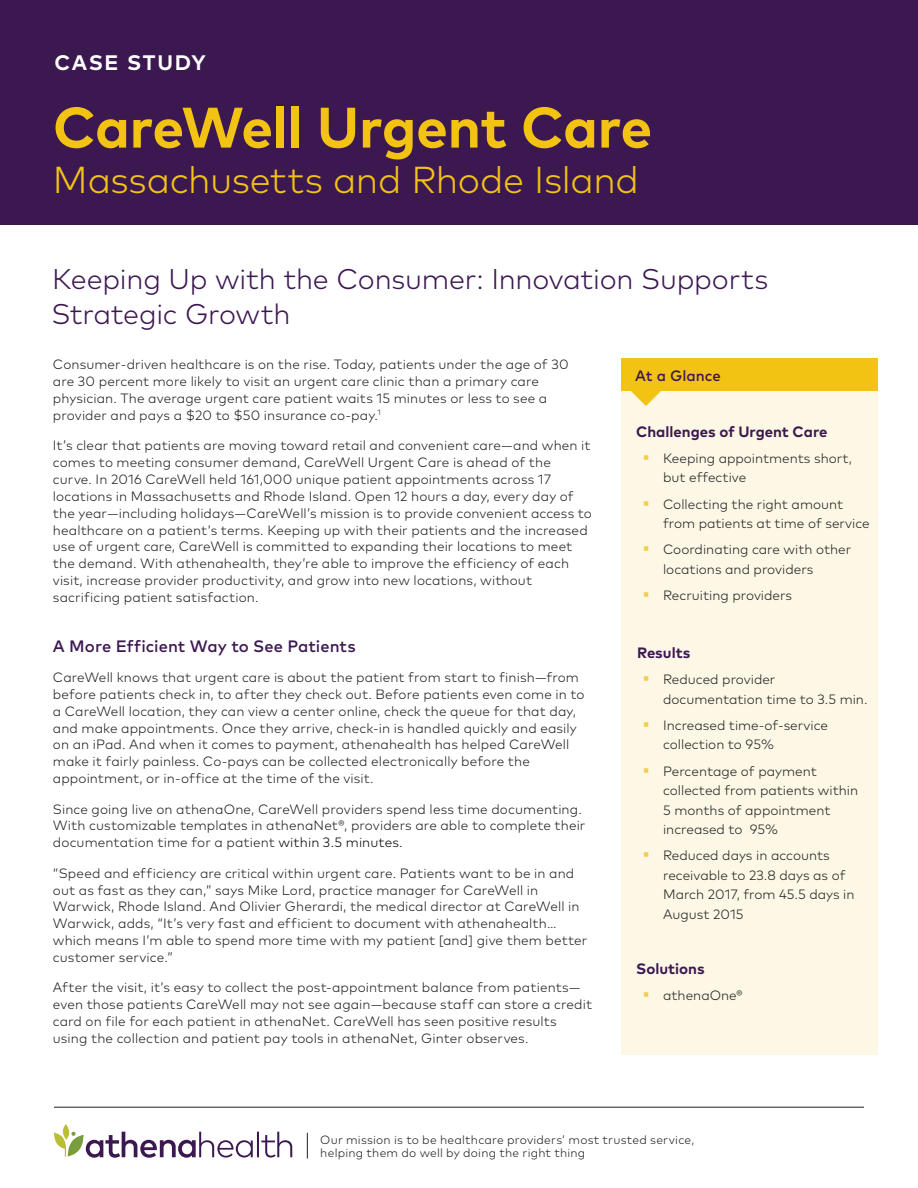
<style>
.page{position:relative;width:918px;height:1188px;background:#fff}
.page>*{position:absolute;margin:0;border:0;box-sizing:border-box;transform-origin:0 0}
.t1{font:700 57px "Mark OT";letter-spacing:-.015em;color:#f3c314}
.t2{font:300 37.5px "Mark OT";letter-spacing:-.01em;color:#f3c314}
.t3{font:300 28.5px/34.5px "Mark OT";letter-spacing:-.005em;color:#3c1851}
.t4{font:700 21px "Mark OT";letter-spacing:.075em;color:#fff}
.t5{font:500 16.5px "Mark OT";color:#3c1851}
.t6{font:700 15px "Mark OT";color:#3c1851}
.t7{font:500 15px "Mark OT";color:#3c1851}
.t8{font:300 13.5px/16.8px "Mark OT";letter-spacing:.01em;color:#231f20}
.t9{font:300 12px/13.5px "Mark OT";letter-spacing:.02em;color:#231f20}
.s1{color:#040503}
.s2{color:#f5cd4e}
</style>
<div class="page">
<div style="left:0;top:0;width:918px;height:225px;background:#3c1851"></div>
<svg style="left:63px;top:1124px;width:6px;height:16px"></svg>
<svg style="left:54px;top:1132px;width:238px;height:26px"></svg>
<hr style="left:54px;top:1107px;width:810px;height:1px;background:#231f20">
<svg style="left:307px;top:1133px;width:1px;height:26px"></svg>
<div style="left:622px;top:359px;width:256px;height:696px;background:#fdf7e6"></div>
<div style="left:622px;top:359px;width:256px;height:32px;background:#f3c314"></div>
<svg style="left:631px;top:391px;width:30px;height:15px"></svg>
<h3 class="t4" style="left:54px;top:49px;width:153px">CASE STUDY</h3>
<h1 class="t1" style="left:53px;top:91px;width:601px">CareWell Urgent Care</h1>
<h2 class="t2" style="left:53px;top:157px;width:587px">Massachusetts and Rhode Island</h2>
<h3 class="t3" style="left:51px;top:262px;width:718px">Keeping Up with the Consumer: Innovation Supports<br>Strategic Growth</h3>
<p class="t8" style="left:53px;top:356px;width:517px">Consumer-driven healthcare is on the rise. Today, patients under the age of 30 are 30 percent more likely to visit an urgent care clinic than a primary care physician. The average urgent care patient waits 15 minutes or less to see a provider and pays a $20 to $50 insurance co-pay.<sup>1</sup></p>
<p class="t8" style="left:53px;top:437px;width:541px">It’s clear that patients are moving toward retail and convenient care—and when it comes to meeting consumer demand, CareWell Urgent Care is ahead of the curve. In 2016 CareWell held 161,000 unique patient appointments across 17 locations in Massachusetts and Rhode Island. Open 12 hours a day, every day of the year—including holidays—CareWell’s mission is to provide convenient access to healthcare on a patient’s terms. Keeping up with their patients and the increased use of urgent care, CareWell is committed to expanding their locations to meet the demand. With athenahealth, they’re able to improve the efficiency of each visit, increase provider productivity, and grow into new locations, without sacrificing patient satisfaction.</p>
<p class="t5" style="left:53px;top:635px;width:304px">A More Efficient Way to See Patients</p>
<p class="t8" style="left:53px;top:669px;width:533px">CareWell knows that urgent care is about the patient from start to finish—from before patients check in, to after they check out. Before patients even come in to a CareWell location, they can view a center online, check the queue for that day, and make appointments. Once they arrive, check-in is handled quickly and easily on an iPad. And when it comes to payment, athenahealth has helped CareWell make it fairly painless. Co-pays can be collected electronically before the appointment, or in-office at the time of the visit.</p>
<p class="t8" style="left:53px;top:800px;width:534px">Since going live on athenaOne, CareWell providers spend less time documenting.<br>With customizable templates in athenaNet®, providers are able to complete their documentation time for a patient <span class="s1">within 3.5 minutes.</span></p>
<p class="t8" style="left:53px;top:864px;width:536px">“Speed and efficiency are critical within urgent care. Patients want to be in and out as fast as they can,” says Mike Lord, practice manager for CareWell in Warwick, Rhode Island. And Olivier Gherardi, the medical director at CareWell in Warwick, adds, “It’s very fast and efficient to document with athenahealth… which means I’m able to spend more time with my patient [and] give them better customer service.”</p>
<p class="t8" style="left:53px;top:979px;width:541px">After the visit, it’s easy to collect the post-appointment balance from patients— even those patients CareWell may not see again—because staff can store a credit card on file for each patient in athenaNet. CareWell has seen positive results using the collection and patient pay tools in athenaNet, Ginter observes.</p>
<p class="t7" style="left:635px;top:366px;width:87px">At a Glance</p>
<p class="t6" style="left:636px;top:422px;width:193px">Challenges of Urgent Care</p>
<p class="t8" style="left:663px;top:448px;width:191px;line-height:19.5px;text-indent:-20px"><span class="s2">▪</span> Keeping appointments short, but effective</p>
<p class="t8" style="left:663px;top:494px;width:208px;line-height:19.5px;text-indent:-20px"><span class="s2">▪</span> Collecting the right amount from patients at time of service</p>
<p class="t8" style="left:663px;top:540px;width:190px;line-height:19.5px;text-indent:-20px"><span class="s2">▪</span> Coordinating care with other locations and providers</p>
<p class="t8" style="left:643px;top:587px;width:151px"><span class="s2">▪</span> Recruiting providers</p>
<p class="t6" style="left:637px;top:643px;width:55px">Results</p>
<p class="t8" style="left:663px;top:670px;width:206px;line-height:19.5px;text-indent:-20px"><span class="s2">▪</span> Reduced provider documentation time to 3.5 min.</p>
<p class="t8" style="left:663px;top:715px;width:166px;line-height:19.5px;text-indent:-20px"><span class="s2">▪</span> Increased time-of-service collection to 95%</p>
<p class="t8" style="left:663px;top:761px;width:197px;line-height:19.5px;text-indent:-20px"><span class="s2">▪</span> Percentage of payment collected from patients within<br>5 months of appointment increased to 95%</p>
<p class="t8" style="left:663px;top:846px;width:193px;line-height:19.5px;text-indent:-20px"><span class="s2">▪</span> Reduced days in accounts receivable to 23.8 days as of<br>March 2017, from 45.5 days in<br>August 2015</p>
<p class="t6" style="left:636px;top:959px;width:70px">Solutions</p>
<p class="t8" style="left:643px;top:987px;width:101px"><span class="s2">▪</span> athenaOne®</p>
<p class="t9" style="left:320px;top:1133px;width:376px">Our mission is to be healthcare providers’ most trusted service, helping them do well by doing the right thing</p>
</div>
